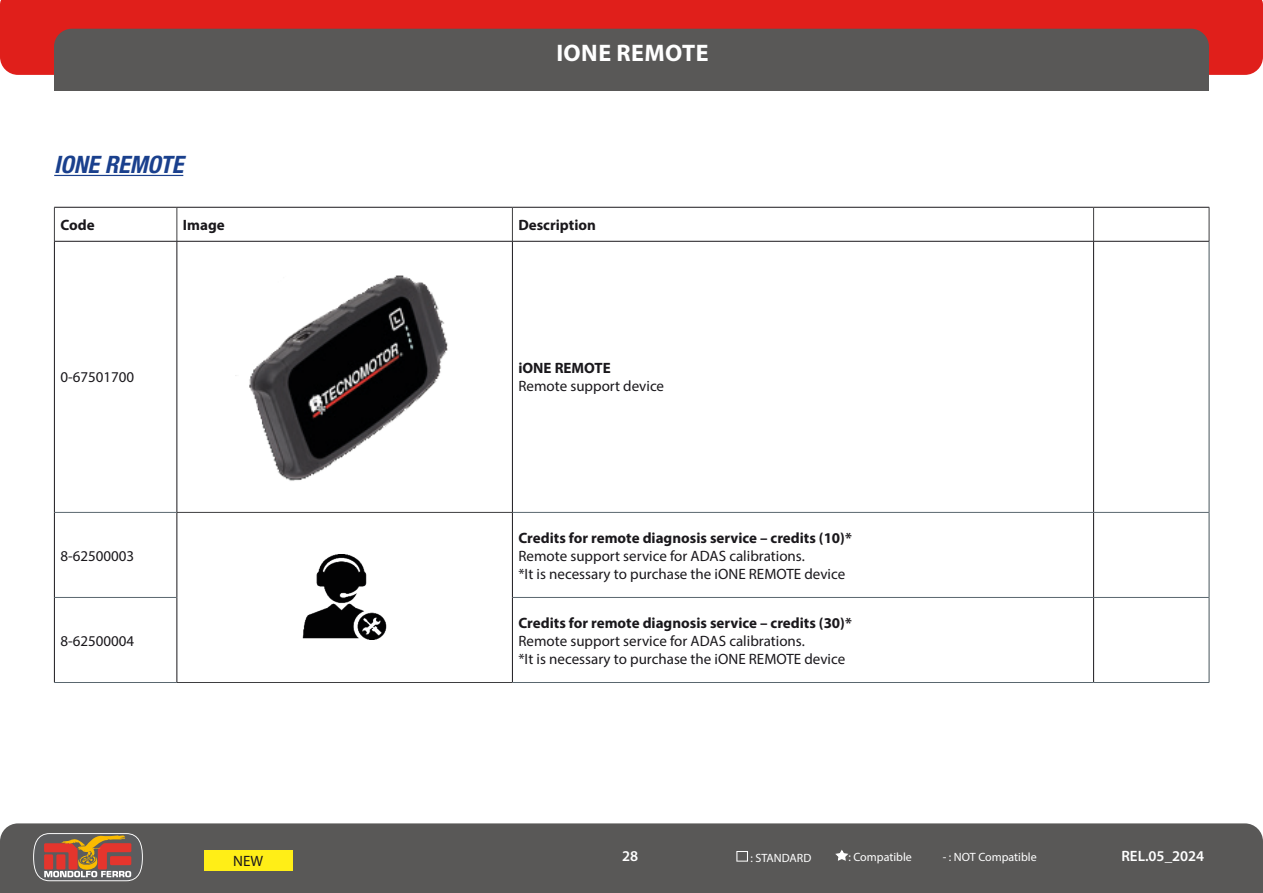
<style>
.page{position:relative;width:1263px;height:893px;background:#fff}
.page>*{position:absolute;margin:0;border:0;box-sizing:border-box;transform-origin:0 0}
.t1{font:italic 700 condensed 24px "Helvetica Neue LT Std";color:#1a408d}
.t2{font:700 24px "Myriad Pro";letter-spacing:.02em;color:#fff}
.t3{font:15px/18px "Myriad Pro";color:#1a181c}
.t4{font:700 15px "Myriad Pro";color:#1a181c}
.t5{font:600 15px "Myriad Pro";color:#fff}
.t6{font:15px "Myriad Pro";color:#1a181c}
.t7{font:12px "Myriad Pro";color:#fff}
</style>
<div class="page">
<div style="left:0;top:823px;width:1263px;height:70px;background:#595857"></div>
<div style="left:0;top:42px;width:1263px;height:33px;background:#e01f1b"></div>
<div style="left:0;top:0;width:1263px;height:42px;background:#e01f1b"></div>
<div style="left:54px;top:29px;width:1155px;height:62px;background:#595857;border-radius:18px"></div>
<div style="left:54px;top:52px;width:1155px;height:39px;background:#595857"></div>
<svg style="left:33px;top:832px;width:110px;height:50px;background:#9c6c5b"></svg>
<div style="left:204px;top:850px;width:88px;height:21px;background:#ffee17"></div>
<svg style="left:736px;top:851px;width:12px;height:11px"></svg>
<svg style="left:834px;top:849px;width:16px;height:13px"></svg>
<hr style="left:54px;top:207px;width:123px;height:1px;background:#1a181c">
<hr style="left:177px;top:207px;width:335px;height:1px;background:#1a181c">
<hr style="left:512px;top:207px;width:581px;height:1px;background:#1a181c">
<hr style="left:1093px;top:207px;width:116px;height:1px;background:#1a181c">
<hr style="left:54px;top:241px;width:123px;height:1px;background:#1a181c">
<hr style="left:177px;top:241px;width:335px;height:1px;background:#1a181c">
<hr style="left:512px;top:241px;width:581px;height:1px;background:#1a181c">
<hr style="left:1093px;top:241px;width:116px;height:1px;background:#1a181c">
<hr style="left:54px;top:207px;width:1px;height:34px;background:#3e3e40">
<hr style="left:1209px;top:207px;width:1px;height:34px;background:#3e3e40">
<hr style="left:177px;top:207px;width:1px;height:34px;background:#3e3e40">
<hr style="left:512px;top:207px;width:1px;height:34px;background:#3e3e40">
<hr style="left:1093px;top:207px;width:1px;height:34px;background:#3e3e40">
<hr style="left:177px;top:512px;width:335px;height:1px;background:#3e3e40">
<hr style="left:177px;top:682px;width:335px;height:1px;background:#3e3e40">
<hr style="left:54px;top:241px;width:1px;height:271px;background:#1a181c">
<hr style="left:177px;top:241px;width:1px;height:271px;background:#1a181c">
<hr style="left:512px;top:241px;width:1px;height:271px;background:#1a181c">
<hr style="left:1093px;top:241px;width:1px;height:271px;background:#1a181c">
<hr style="left:54px;top:512px;width:1px;height:85px;background:#1a181c">
<hr style="left:177px;top:512px;width:1px;height:85px;background:#1a181c">
<hr style="left:512px;top:512px;width:1px;height:85px;background:#1a181c">
<hr style="left:1093px;top:513px;width:1px;height:84px;background:#1a181c">
<hr style="left:54px;top:597px;width:1px;height:85px;background:#1a181c">
<hr style="left:177px;top:597px;width:1px;height:85px;background:#1a181c">
<hr style="left:512px;top:597px;width:1px;height:85px;background:#1a181c">
<hr style="left:1093px;top:598px;width:1px;height:84px;background:#1a181c">
<hr style="left:1209px;top:241px;width:1px;height:271px;background:#48555c">
<hr style="left:1209px;top:512px;width:1px;height:85px;background:#48555c">
<hr style="left:1209px;top:597px;width:1px;height:85px;background:#48555c">
<hr style="left:55px;top:512px;width:122px;height:1px;background:#5a676f">
<hr style="left:513px;top:512px;width:580px;height:1px;background:#5a676f">
<hr style="left:1093px;top:512px;width:116px;height:1px;background:#5a676f">
<hr style="left:55px;top:597px;width:122px;height:1px;background:#5a676f">
<hr style="left:513px;top:597px;width:580px;height:1px;background:#5a676f">
<hr style="left:1093px;top:597px;width:116px;height:1px;background:#5a676f">
<hr style="left:54px;top:682px;width:123px;height:1px;background:#5a676f">
<hr style="left:512px;top:682px;width:581px;height:1px;background:#5a676f">
<hr style="left:1093px;top:682px;width:116px;height:1px;background:#5a676f">
<img style="left:235px;top:275px;width:213px;height:206px">
<img style="left:302px;top:555px;width:85px;height:85px">
<hr style="left:54px;top:175px;width:129px;height:1px;background:#1a408d">
<h1 class="t1" style="left:54px;top:150px;width:131px">IONE REMOTE</h1>
<h1 class="t2" style="left:556px;top:37px;width:154px">IONE REMOTE</h1>
<p class="t4" style="left:60px;top:215px;width:36px">Code</p>
<p class="t4" style="left:183px;top:215px;width:43px">Image</p>
<p class="t4" style="left:518px;top:215px;width:79px">Description</p>
<p class="t3" style="left:60px;top:368px;width:75px">0-67501700</p>
<p class="t3" style="left:60px;top:546px;width:75px">8-62500003</p>
<p class="t3" style="left:60px;top:631px;width:75px">8-62500004</p>
<p class="t4" style="left:518px;top:359px;width:94px">iONE REMOTE</p>
<p class="t3" style="left:518px;top:377px;width:147px">Remote support device</p>
<p class="t4" style="left:518px;top:528px;width:335px">Credits for remote diagnosis service – credits (10)*</p>
<p class="t3" style="left:518px;top:546px;width:328px">Remote support service for ADAS calibrations.<br>*It is necessary to purchase the iONE REMOTE device</p>
<p class="t4" style="left:518px;top:613px;width:335px">Credits for remote diagnosis service – credits (30)*</p>
<p class="t3" style="left:518px;top:631px;width:328px">Remote support service for ADAS calibrations.<br>*It is necessary to purchase the iONE REMOTE device</p>
<p class="t6" style="left:233px;top:852px;width:32px">NEW</p>
<p class="t5" style="left:622px;top:847px;width:18px">28</p>
<p class="t7" style="left:750px;top:850px;width:62px">: STANDARD</p>
<p class="t7" style="left:848px;top:849px;width:65px">: Compatible</p>
<p class="t7" style="left:943px;top:849px;width:96px">- : NOT Compatible</p>
<p class="t5" style="left:1121px;top:847px;width:84px">REL.05_2024</p>
</div>
